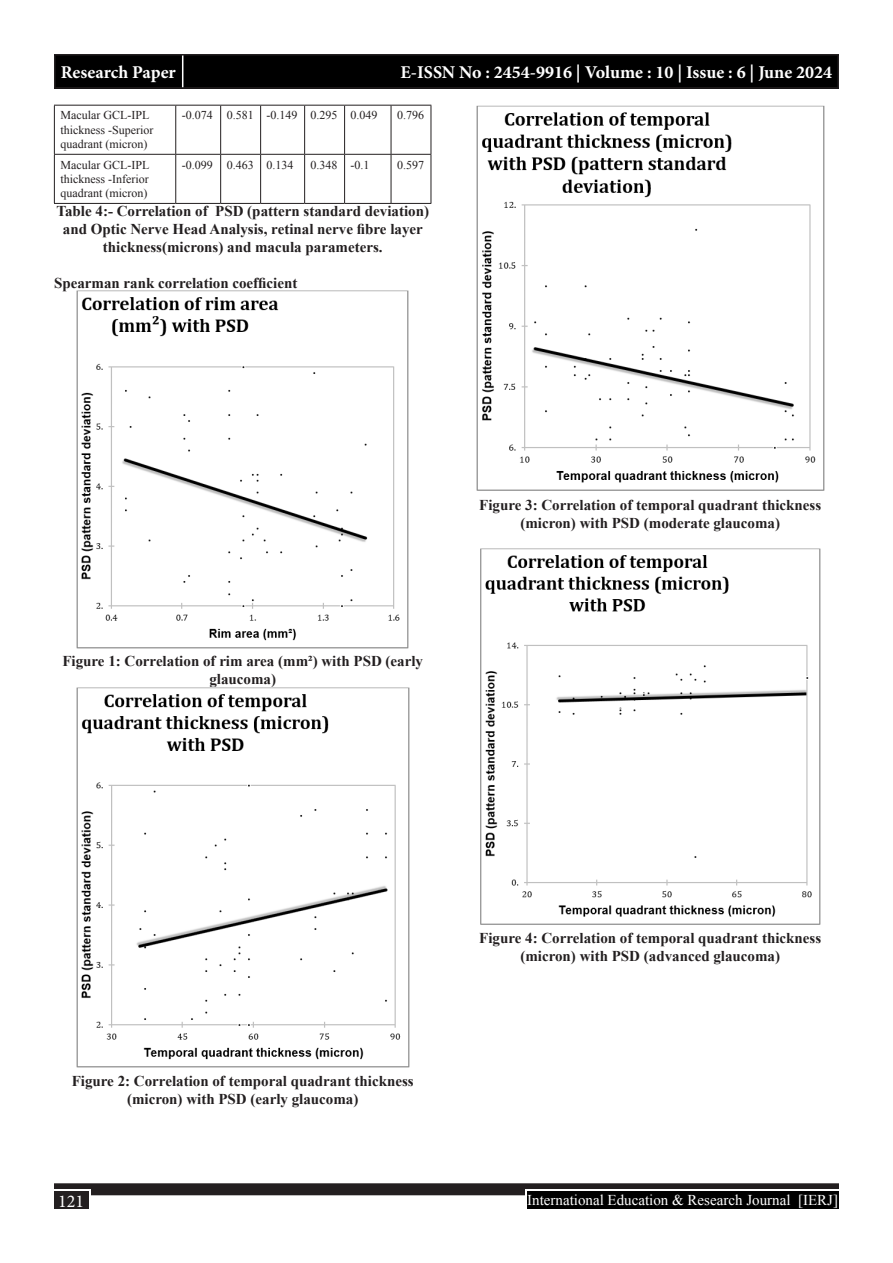
<style>
.page{position:relative;width:893px;height:1263px;background:#fff}
.page>*{position:absolute;margin:0;border:0;box-sizing:border-box;transform-origin:0 0}
.t1{font:700 18px "Minion Pro";color:#fff}
.t2{font:18px "Minion Pro";color:#fff}
.t3{font:700 15px/18px "Times New Roman";color:#231f20;text-align:center}
.t4{font:15px "Times New Roman";color:#fff}
.t5{font:12px/14.4px "Times New Roman";color:#231f20}
</style>
<div class="page">
<hr style="left:54px;top:105px;width:122px;height:1px;background:#231f20">
<hr style="left:54px;top:106px;width:1px;height:48px;background:#231f20">
<hr style="left:176px;top:105px;width:45px;height:1px;background:#231f20">
<hr style="left:175px;top:106px;width:1px;height:48px;background:#231f20">
<hr style="left:221px;top:105px;width:40px;height:1px;background:#231f20">
<hr style="left:220px;top:106px;width:1px;height:48px;background:#231f20">
<hr style="left:261px;top:105px;width:44px;height:1px;background:#231f20">
<hr style="left:260px;top:106px;width:1px;height:48px;background:#231f20">
<hr style="left:305px;top:105px;width:40px;height:1px;background:#231f20">
<hr style="left:304px;top:106px;width:1px;height:48px;background:#231f20">
<hr style="left:345px;top:105px;width:46px;height:1px;background:#231f20">
<hr style="left:344px;top:106px;width:1px;height:48px;background:#231f20">
<hr style="left:391px;top:105px;width:40px;height:1px;background:#231f20">
<hr style="left:391px;top:106px;width:1px;height:48px;background:#231f20">
<hr style="left:431px;top:106px;width:1px;height:48px;background:#231f20">
<hr style="left:54px;top:154px;width:122px;height:1px;background:#231f20">
<hr style="left:54px;top:155px;width:1px;height:48px;background:#231f20">
<hr style="left:176px;top:154px;width:45px;height:1px;background:#231f20">
<hr style="left:175px;top:155px;width:1px;height:48px;background:#231f20">
<hr style="left:221px;top:154px;width:40px;height:1px;background:#231f20">
<hr style="left:220px;top:155px;width:1px;height:48px;background:#231f20">
<hr style="left:261px;top:154px;width:44px;height:1px;background:#231f20">
<hr style="left:260px;top:155px;width:1px;height:48px;background:#231f20">
<hr style="left:305px;top:154px;width:40px;height:1px;background:#231f20">
<hr style="left:304px;top:155px;width:1px;height:48px;background:#231f20">
<hr style="left:345px;top:154px;width:46px;height:1px;background:#231f20">
<hr style="left:344px;top:155px;width:1px;height:48px;background:#231f20">
<hr style="left:391px;top:154px;width:40px;height:1px;background:#231f20">
<hr style="left:391px;top:155px;width:1px;height:48px;background:#231f20">
<hr style="left:431px;top:155px;width:1px;height:48px;background:#231f20">
<hr style="left:54px;top:203px;width:122px;height:1px;background:#231f20">
<hr style="left:176px;top:203px;width:45px;height:1px;background:#231f20">
<hr style="left:221px;top:203px;width:40px;height:1px;background:#231f20">
<hr style="left:261px;top:203px;width:44px;height:1px;background:#231f20">
<hr style="left:305px;top:203px;width:40px;height:1px;background:#231f20">
<hr style="left:345px;top:203px;width:46px;height:1px;background:#231f20">
<hr style="left:391px;top:203px;width:40px;height:1px;background:#231f20">
<img style="left:77px;top:291px;width:332px;height:357px">
<img style="left:76px;top:687px;width:333px;height:380px">
<img style="left:476px;top:105px;width:348px;height:386px">
<img style="left:480px;top:548px;width:341px;height:377px">
<div style="left:54px;top:1183px;width:785px;height:12px;background:#231f20"></div>
<div style="left:526px;top:1189px;width:313px;height:20px;background:#fff"></div>
<div style="left:527px;top:1191px;width:312px;height:18px;background:#000"></div>
<div style="left:54px;top:1189px;width:36px;height:20px;background:linear-gradient(to bottom,#231f20,#231f20)"></div>
<div style="left:54px;top:1191px;width:34px;height:18px;background:#231f20"></div>
<div style="left:54px;top:54px;width:785px;height:35px;background:#000"></div>
<hr style="left:54px;top:54px;width:129px;height:2px;background:#231f20">
<hr style="left:54px;top:56px;width:2px;height:31px;background:#231f20">
<hr style="left:183px;top:54px;width:656px;height:2px;background:#231f20">
<hr style="left:837px;top:56px;width:2px;height:31px;background:#231f20">
<hr style="left:54px;top:87px;width:129px;height:2px;background:#231f20">
<hr style="left:183px;top:87px;width:656px;height:2px;background:#231f20">
<hr style="left:182px;top:56px;width:1px;height:31px;background:#fff">
<p class="t1" style="left:61px;top:59px;width:117px">Research Paper</p>
<p class="t1" style="left:400px;top:59px;width:433px">E-ISSN No : 2454-9916 | Volume : 10 | Issue : 6 | June 2024</p>
<p class="t5" style="left:60px;top:108px;width:94px">Macular GCL-IPL thickness -Superior quadrant (micron)</p>
<p class="t5" style="left:182px;top:108px;width:32px">-0.074</p>
<p class="t5" style="left:227px;top:108px;width:28px">0.581</p>
<p class="t5" style="left:267px;top:108px;width:32px">-0.149</p>
<p class="t5" style="left:311px;top:108px;width:28px">0.295</p>
<p class="t5" style="left:351px;top:108px;width:28px">0.049</p>
<p class="t5" style="left:397px;top:108px;width:28px">0.796</p>
<p class="t5" style="left:60px;top:157px;width:90px;text-align:justify">Macular GCL-IPL thickness -Inferior quadrant (micron)</p>
<p class="t5" style="left:182px;top:157px;width:32px">-0.099</p>
<p class="t5" style="left:227px;top:157px;width:28px">0.463</p>
<p class="t5" style="left:267px;top:157px;width:28px">0.134</p>
<p class="t5" style="left:311px;top:157px;width:28px">0.348</p>
<p class="t5" style="left:351px;top:157px;width:20px">-0.1</p>
<p class="t5" style="left:397px;top:157px;width:28px">0.597</p>
<p class="t3" style="left:56px;top:201px;width:374px">Table 4:- Correlation of PSD (pattern standard deviation) and Optic Nerve Head Analysis, retinal nerve fibre layer thickness(microns) and macula parameters.</p>
<p class="t3" style="left:54px;top:273px;width:245px">Spearman rank correlation coefficient</p>
<p class="t3" style="left:62px;top:652px;width:362px">Figure 1: Correlation of rim area (mm²) with PSD (early glaucoma)</p>
<p class="t3" style="left:479px;top:495px;width:343px">Figure 3: Correlation of temporal quadrant thickness (micron) with PSD (moderate glaucoma)</p>
<p class="t3" style="left:72px;top:1071px;width:343px">Figure 2: Correlation of temporal quadrant thickness (micron) with PSD (early glaucoma)</p>
<p class="t3" style="left:479px;top:929px;width:343px">Figure 4: Correlation of temporal quadrant thickness (micron) with PSD (advanced glaucoma)</p>
<p class="t2" style="left:58px;top:1189px;width:27px">121</p>
<p class="t4" style="left:527px;top:1190px;width:312px">International Education &amp; Research Journal [IERJ]</p>
</div>
